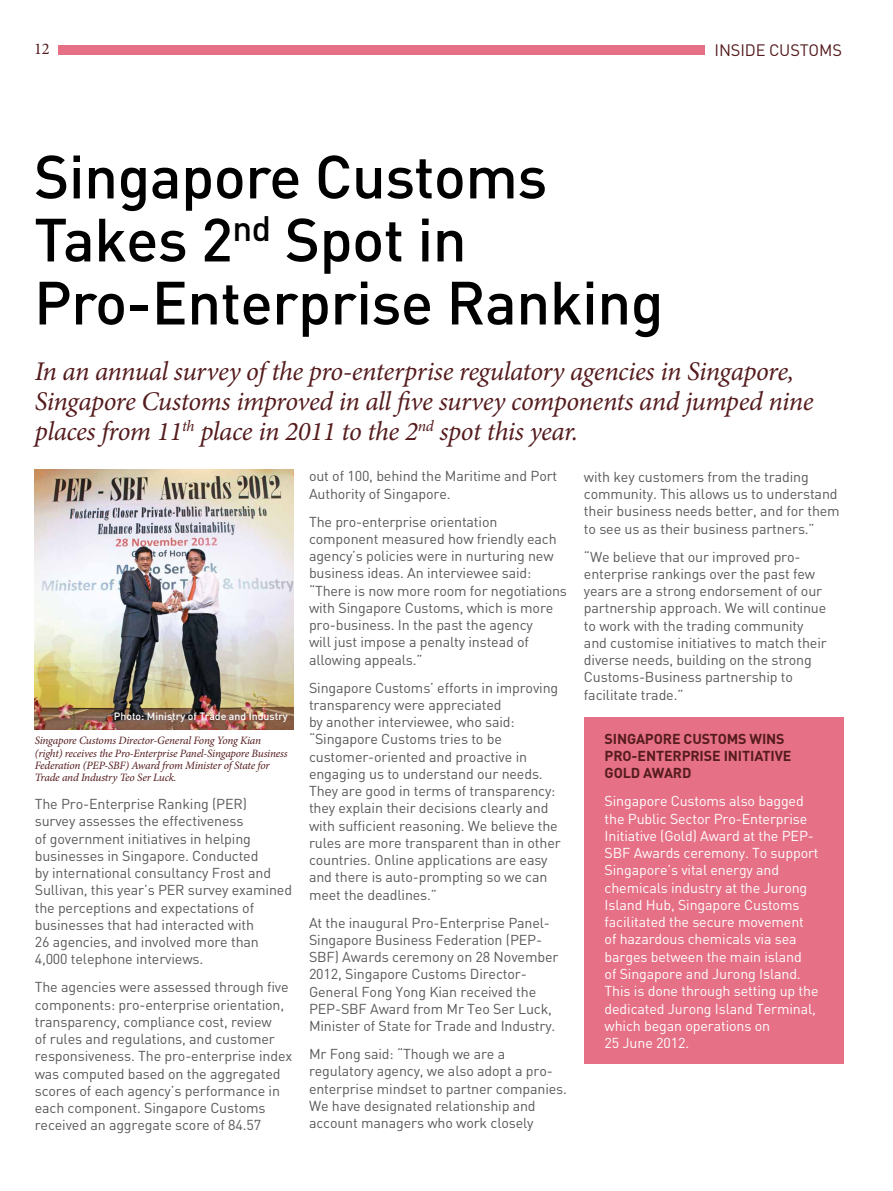
<style>
.page{position:relative;width:893px;height:1191px;background:#fff}
.page>*{position:absolute;margin:0;border:0;box-sizing:border-box;transform-origin:0 0}
.t1{font:500 60px/63px "DIN";letter-spacing:-.01em;color:#000}
.t2{font:italic 27px/30px "Minion Pro";letter-spacing:-.02em;color:#551c1e}
.t3{font:16.35px "DIN";letter-spacing:-.01em;color:#551c1e}
.t4{font:16.35px "Minion Pro";color:#551c1e}
.t5{font:14.25px/17.2px "DIN";letter-spacing:-.01em;color:#58595b}
.t6{font:14.25px/17.2px "DIN";letter-spacing:-.01em;color:#fff}
.t7{font:700 14.25px "DIN";letter-spacing:-.01em;color:#551c1e}
.t8{font:italic 11.25px/12px "Minion Pro";letter-spacing:-.02em;color:#551c1e}
.t9{font:500 10.5px "DIN";color:#fff}
</style>
<div class="page">
<div style="left:584px;top:716px;width:260px;height:347px;background:#e67086"></div>
<img style="left:35px;top:470px;width:258px;height:259px">
<div style="left:58px;top:45px;width:646px;height:9px;background:#e67086"></div>
<p class="t4" style="left:34px;top:38px;width:17px">12</p>
<p class="t3" style="left:715px;top:40px;width:129px">INSIDE CUSTOMS</p>
<h1 class="t1" style="left:34px;top:143px;width:631px">Singapore Customs<br>Takes 2<sup>nd</sup> Spot in<br>Pro-Enterprise Ranking</h1>
<h2 class="t2" style="left:35px;top:356px;width:780px">In an annual survey of the pro-enterprise regulatory agencies in Singapore,<br>Singapore Customs improved in all five survey components and jumped nine places from 11<sup>th</sup> place in 2011 to the 2<sup>nd</sup> spot this year.</h2>
<p class="t9" style="left:114px;top:710px;width:175px">Photo: Ministry of Trade and Industry</p>
<p class="t8" style="left:35px;top:735px;width:254px">Singapore Customs Director-General Fong Yong Kian (right) receives the Pro-Enterprise Panel-Singapore Business Federation (PEP-SBF) Award from Minister of State for Trade and Industry Teo Ser Luck.</p>
<p class="t5" style="left:35px;top:795px;width:259px">The Pro-Enterprise Ranking (PER)<br>survey assesses the effectiveness<br>of government initiatives in helping businesses in Singapore. Conducted<br>by international consultancy Frost and Sullivan, this year’s PER survey examined the perceptions and expectations of businesses that had interacted with<br>26 agencies, and involved more than 4,000 telephone interviews.</p>
<p class="t5" style="left:35px;top:978px;width:259px">The agencies were assessed through five components: pro-enterprise orientation, transparency, compliance cost, review<br>of rules and regulations, and customer responsiveness. The pro-enterprise index was computed based on the aggregated scores of each agency’s performance in each component. Singapore Customs received an aggregate score of 84.57</p>
<p class="t5" style="left:309px;top:467px;width:250px">out of 100, behind the Maritime and Port<br>Authority of Singapore.</p>
<p class="t5" style="left:309px;top:512px;width:259px">The pro-enterprise orientation component measured how friendly each agency’s policies were in nurturing new business ideas. An interviewee said: “There is now more room for negotiations with Singapore Customs, which is more pro-business. In the past the agency<br>will just impose a penalty instead of allowing appeals.”</p>
<p class="t5" style="left:309px;top:678px;width:253px">Singapore Customs’ efforts in improving transparency were appreciated<br>by another interviewee, who said: “Singapore Customs tries to be customer-oriented and proactive in engaging us to understand our needs.<br>They are good in terms of transparency: they explain their decisions clearly and with sufficient reasoning. We believe the rules are more transparent than in other countries. Online applications are easy and there is auto-prompting so we can meet the deadlines.”</p>
<p class="t5" style="left:309px;top:913px;width:251px">At the inaugural Pro-Enterprise Panel-Singapore Business Federation (PEP-SBF) Awards ceremony on 28 November 2012, Singapore Customs Director-General Fong Yong Kian received the PEP-SBF Award from Mr Teo Ser Luck, Minister of State for Trade and Industry.</p>
<p class="t5" style="left:309px;top:1045px;width:259px">Mr Fong said: “Though we are a regulatory agency, we also adopt a pro&shy;enterprise mindset to partner companies.<br>We have designated relationship and account managers who work closely</p>
<p class="t5" style="left:584px;top:468px;width:257px">with key customers from the trading community. This allows us to understand their business needs better, and for them to see us as their business partners.”</p>
<p class="t5" style="left:584px;top:547px;width:244px">“We believe that our improved pro&shy;enterprise rankings over the past few years are a strong endorsement of our partnership approach. We will continue to work with the trading community and customise initiatives to match their diverse needs, building on the strong Customs-Business partnership to facilitate trade.”</p>
<p class="t7" style="left:605px;top:729px;width:18px">SINGAPORE</p>
<p class="t7" style="left:684px;top:729px;width:18px">CUSTO</p>
<p class="t7" style="left:727px;top:729px;width:33px">MS WINS</p>
<p class="t7" style="left:605px;top:746px;width:51px">PRO-ENTERPRISE</p>
<p class="t7" style="left:724px;top:746px;width:8px">INITIATI</p>
<p class="t7" style="left:775px;top:746px;width:16px">VE</p>
<p class="t7" style="left:605px;top:764px;width:19px">GOLD</p>
<p class="t7" style="left:643px;top:764px;width:20px">AWARD</p>
<p class="t6" style="left:605px;top:792px;width:216px">Singapore Customs also bagged the Public Sector Pro-Enterprise<br>Initiative (Gold) Award at the PEP-<br>SBF Awards ceremony. To support<br>Singapore’s vital energy and chemicals industry at the Jurong<br>Island Hub, Singapore Customs facilitated the secure movement of hazardous chemicals via sea barges between the main island<br>of Singapore and Jurong Island.<br>This is done through setting up the dedicated Jurong Island Terminal, which began operations on<br>25 June 2012.</p>
</div>
